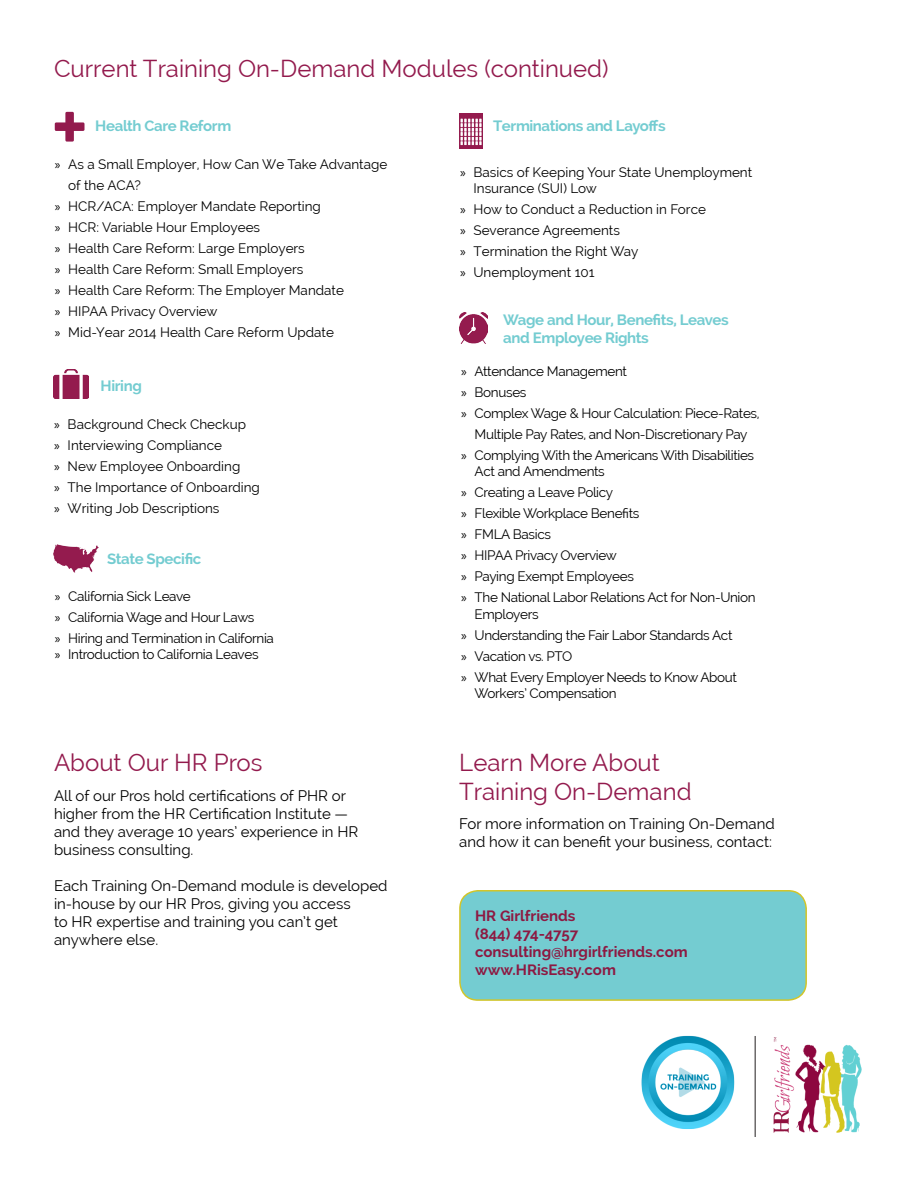
<style>
.page{position:relative;width:918px;height:1188px;background:#fff}
.page>*{position:absolute;margin:0;border:0;box-sizing:border-box;transform-origin:0 0}
.t1{font:24px "Raleway";color:#931a4d}
.t2{font:15px/18px "Raleway";color:#000}
.t3{font:700 15px "Raleway";letter-spacing:-.025em;color:#74ccd1}
.t4{font:700 15px "Raleway";color:#8d1942}
.t5{font:13.5px/16.5px "Raleway";letter-spacing:-.025em;color:#000}
.t6{font:13.5px/16.5px "Raleway";color:#000}
.s1{font-family:"Myriad Pro"}
</style>
<div class="page">
<hr style="left:755px;top:1036px;width:1px;height:101px;background:#231f20">
<div style="left:460px;top:891px;width:346px;height:109px;background:#74ccd1;border-radius:18px"></div>
<div style="left:459px;top:890px;width:348px;height:111px;border:2px solid #d2c529;border-radius:18px"></div>
<img style="left:460px;top:313px;width:28px;height:30px">
<img style="left:460px;top:113px;width:22px;height:35px">
<img style="left:53px;top:544px;width:45px;height:28px">
<div style="left:55px;top:122px;width:30px;height:9px;background:#931a4d;border-radius:2px"></div>
<div style="left:65px;top:112px;width:9px;height:30px;background:#931a4d;border-radius:2px"></div>
<img style="left:54px;top:370px;width:34px;height:28px">
<img style="left:641px;top:1036px;width:94px;height:93px">
<img style="left:773px;top:1037px;width:89px;height:96px">
<p class="t1" style="left:54px;top:54px;width:556px">Current Training On-Demand Modules (continued)</p>
<p class="t3" style="left:95px;top:118px;width:138px">Health Care Reform</p>
<p class="t6" style="left:68px;top:154px;width:321px;line-height:21px;text-indent:-14px"><span class="s1">»</span> As a Small Employer, How Can We Take Advantage of the ACA?</p>
<p class="t6" style="left:55px;top:198px;width:268px"><span class="s1">»</span> HCR/ACA: Employer Mandate Reporting</p>
<p class="t6" style="left:55px;top:219px;width:207px"><span class="s1">»</span> HCR: Variable Hour Employees</p>
<p class="t6" style="left:55px;top:240px;width:252px"><span class="s1">»</span> Health Care Reform: Large Employers</p>
<p class="t6" style="left:55px;top:261px;width:250px"><span class="s1">»</span> Health Care Reform: Small Employers</p>
<p class="t6" style="left:55px;top:282px;width:291px"><span class="s1">»</span> Health Care Reform: The Employer Mandate</p>
<p class="t6" style="left:55px;top:303px;width:164px"><span class="s1">»</span> HIPAA Privacy Overview</p>
<p class="t6" style="left:55px;top:324px;width:281px"><span class="s1">»</span> Mid-Year 2014 Health Care Reform Update</p>
<p class="t3" style="left:101px;top:377px;width:43px">Hiring</p>
<p class="t6" style="left:54px;top:416px;width:193px"><span class="s1">»</span> Background Check Checkup</p>
<p class="t6" style="left:54px;top:437px;width:169px"><span class="s1">»</span> Interviewing Compliance</p>
<p class="t6" style="left:54px;top:458px;width:188px"><span class="s1">»</span> New Employee Onboarding</p>
<p class="t6" style="left:54px;top:479px;width:207px"><span class="s1">»</span> The Importance of Onboarding</p>
<p class="t6" style="left:54px;top:500px;width:167px"><span class="s1">»</span> Writing Job Descriptions</p>
<p class="t3" style="left:107px;top:551px;width:96px">State Specific</p>
<p class="t5" style="left:55px;top:588px;width:138px"><span class="s1">»</span> California Sick Leave</p>
<p class="t5" style="left:55px;top:609px;width:201px"><span class="s1">»</span> California Wage and Hour Laws</p>
<p class="t5" style="left:55px;top:630px;width:221px"><span class="s1">»</span> Hiring and Termination in California</p>
<p class="t5" style="left:55px;top:646px;width:205px"><span class="s1">»</span> Introduction to California Leaves</p>
<p class="t1" style="left:54px;top:748px;width:210px">About Our HR Pros</p>
<p class="t2" style="left:54px;top:786px;width:306px">All of our Pros hold certifications of PHR or higher from the HR Certification Institute — and they average 10 years’ experience in HR business consulting.</p>
<p class="t2" style="left:54px;top:876px;width:335px">Each Training On-Demand module is developed in-house by our HR Pros, giving you access<br>to HR expertise and training you can’t get anywhere else.</p>
<p class="t3" style="left:493px;top:117px;width:174px">Terminations and Layoffs</p>
<p class="t6" style="left:474px;top:163px;width:280px;text-indent:-14px"><span class="s1">»</span> Basics of Keeping Your State Unemployment<br>Insurance (SUI) Low</p>
<p class="t6" style="left:460px;top:201px;width:248px"><span class="s1">»</span> How to Conduct a Reduction in Force</p>
<p class="t6" style="left:460px;top:222px;width:161px"><span class="s1">»</span> Severance Agreements</p>
<p class="t6" style="left:460px;top:243px;width:180px"><span class="s1">»</span> Termination the Right Way</p>
<p class="t6" style="left:460px;top:264px;width:136px"><span class="s1">»</span> Unemployment 101</p>
<p class="t3" style="left:503px;top:311px;width:227px">Wage and Hour, Benefits, Leaves</p>
<p class="t3" style="left:503px;top:329px;width:147px">and Employee Rights</p>
<p class="t5" style="left:461px;top:363px;width:167px"><span class="s1">»</span> Attendance Management</p>
<p class="t5" style="left:461px;top:384px;width:67px"><span class="s1">»</span> Bonuses</p>
<p class="t5" style="left:461px;top:403px;width:300px;line-height:21px;text-align:center"><span class="s1">»</span> Complex Wage &amp; Hour Calculation: Piece-Rates,<br>Multiple Pay Rates, and Non-Discretionary Pay</p>
<p class="t5" style="left:475px;top:447px;width:281px;text-indent:-14px"><span class="s1">»</span> Complying With the Americans With Disabilities<br>Act and Amendments</p>
<p class="t5" style="left:461px;top:484px;width:154px"><span class="s1">»</span> Creating a Leave Policy</p>
<p class="t5" style="left:461px;top:505px;width:180px"><span class="s1">»</span> Flexible Workplace Benefits</p>
<p class="t5" style="left:461px;top:526px;width:91px"><span class="s1">»</span> FMLA Basics</p>
<p class="t5" style="left:461px;top:547px;width:157px"><span class="s1">»</span> HIPAA Privacy Overview</p>
<p class="t5" style="left:461px;top:568px;width:174px"><span class="s1">»</span> Paying Exempt Employees</p>
<p class="t5" style="left:475px;top:589px;width:283px;text-indent:-14px"><span class="s1">»</span> The National Labor Relations Act for Non-Union<br>Employers</p>
<p class="t5" style="left:461px;top:627px;width:273px"><span class="s1">»</span> Understanding the Fair Labor Standards Act</p>
<p class="t5" style="left:461px;top:648px;width:113px"><span class="s1">»</span> Vacation vs. PTO</p>
<p class="t5" style="left:475px;top:669px;width:264px;text-indent:-14px"><span class="s1">»</span> What Every Employer Needs to Know About<br>Workers’ Compensation</p>
<p class="t1" style="left:459px;top:748px;width:202px">Learn More About</p>
<p class="t1" style="left:459px;top:777px;width:234px">Training On-Demand</p>
<p class="t2" style="left:459px;top:815px;width:317px">For more information on Training On-Demand and how it can benefit your business, contact:</p>
<p class="t4" style="left:475px;top:907px;width:102px">HR Girlfriends</p>
<p class="t4" style="left:475px;top:925px;width:105px">(844) 474-4757</p>
<p class="t4" style="left:475px;top:943px;width:214px">consulting@hrgirlfriends.com</p>
<p class="t4" style="left:475px;top:961px;width:142px">www.HRisEasy.com</p>
</div>
